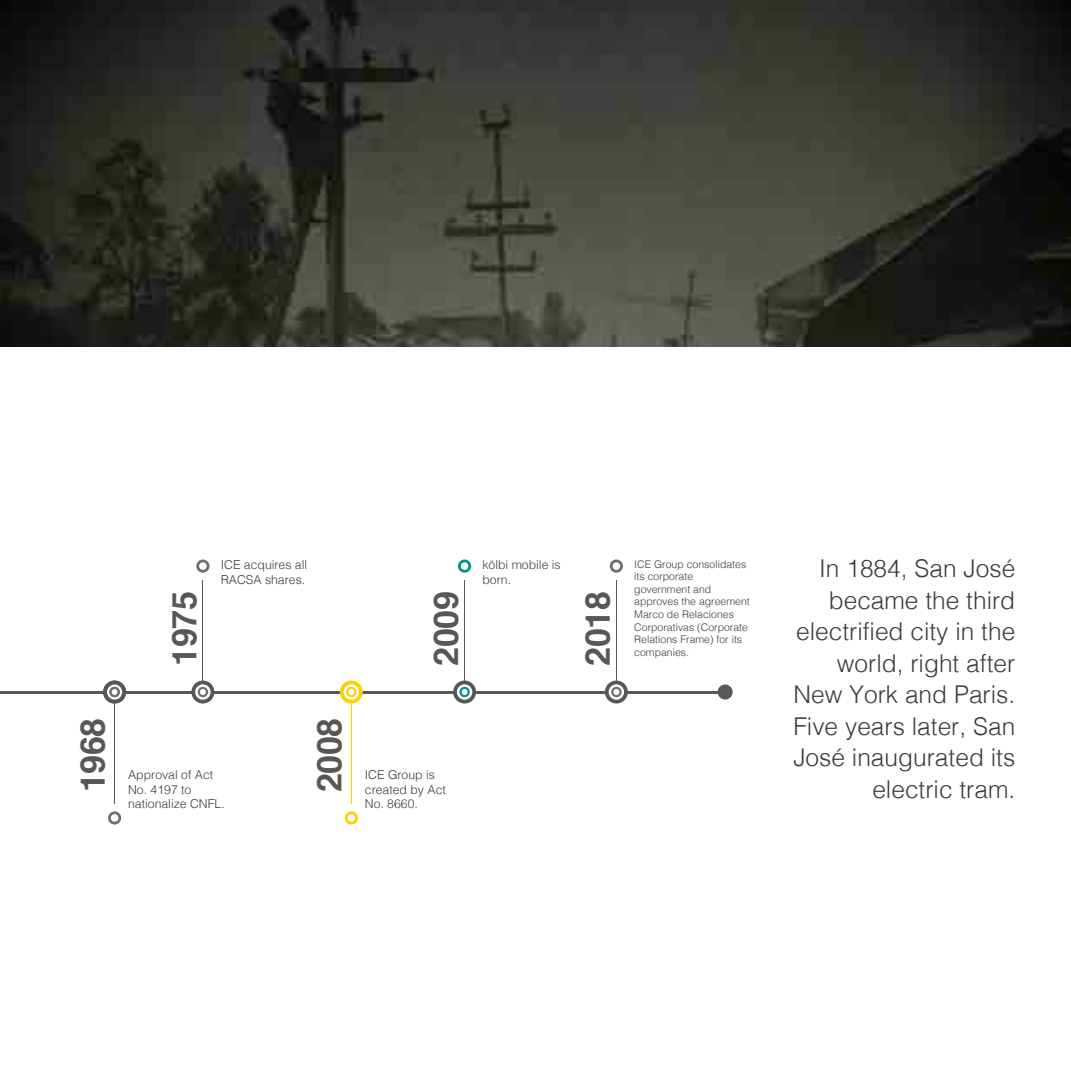
<style>
.page{position:relative;width:1071px;height:1071px;background:#fff}
.page>*{position:absolute;margin:0;border:0;box-sizing:border-box;transform-origin:0 0}
.t1{font:700 34.12px "Helvetica";letter-spacing:-.01em;color:#575756}
.t2{font:300 24.5px/31.5px "Helvetica";color:#3c3c3b;text-align:right}
.t3{font:300 12.25px/14.7px "Helvetica";color:#3c3c3b}
.t4{font:300 10.5px/12.6px "Helvetica";color:#3c3c3b}
</style>
<div class="page">
<img style="left:0;top:0;width:1071px;height:346px">
<div style="left:718px;top:685px;width:15px;height:15px;background:#575756;border-radius:50%"></div>
<hr style="left:0;top:691px;width:107px;height:2px;background:#575756">
<hr style="left:124px;top:691px;width:68px;height:2px;background:#575756">
<hr style="left:212px;top:691px;width:128px;height:2px;background:#575756">
<hr style="left:361px;top:691px;width:93px;height:2px;background:#575756">
<hr style="left:476px;top:691px;width:69px;height:2px;background:#575756">
<hr style="left:537px;top:691px;width:69px;height:2px;background:#575756">
<hr style="left:626px;top:691px;width:95px;height:2px;background:#575756">
<svg style="left:191px;top:681px;width:23px;height:23px"></svg>
<svg style="left:196px;top:560px;width:13px;height:13px"></svg>
<hr style="left:202px;top:580px;width:1px;height:102px;background:#575756">
<svg style="left:103px;top:681px;width:23px;height:23px"></svg>
<svg style="left:108px;top:811px;width:13px;height:14px"></svg>
<hr style="left:114px;top:702px;width:1px;height:102px;background:#575756">
<svg style="left:453px;top:681px;width:23px;height:23px"></svg>
<svg style="left:458px;top:560px;width:13px;height:13px"></svg>
<hr style="left:464px;top:580px;width:1px;height:102px;background:#575756">
<svg style="left:340px;top:681px;width:23px;height:23px"></svg>
<svg style="left:345px;top:811px;width:13px;height:14px"></svg>
<hr style="left:351px;top:702px;width:1px;height:102px;background:#ffd000">
<svg style="left:605px;top:681px;width:23px;height:23px"></svg>
<svg style="left:610px;top:560px;width:13px;height:13px"></svg>
<hr style="left:616px;top:580px;width:1px;height:102px;background:#575756">
<h1 class="t1" style="left:65px;top:792px;width:76px;rotate:-90deg">1968</h1>
<h1 class="t1" style="left:157px;top:666px;width:76px;rotate:-90deg">1975</h1>
<p class="t3" style="left:221px;top:556px;width:88px">ICE acquires all<br>RACSA shares.</p>
<p class="t3" style="left:128px;top:766px;width:98px">Approval of Act<br>No. 4197 to nationalize CNFL.</p>
<h1 class="t1" style="left:302px;top:792px;width:76px;rotate:-90deg">2008</h1>
<h1 class="t1" style="left:418px;top:666px;width:76px;rotate:-90deg">2009</h1>
<p class="t3" style="left:365px;top:766px;width:83px">ICE Group is created by Act<br>No. 8660.</p>
<p class="t3" style="left:482px;top:556px;width:80px">kölbi mobile is born.</p>
<h1 class="t1" style="left:570px;top:666px;width:76px;rotate:-90deg">2018</h1>
<p class="t4" style="left:634px;top:557px;width:117px">ICE Group consolidates its corporate government and approves the agreement<br>Marco de Relaciones<br>Corporativas (Corporate<br>Relations Frame) for its companies.</p>
<h2 class="t2" style="left:793px;top:551px;width:223px">In 1884, San José became the third electrified city in the world, right after<br>New York and Paris.<br>Five years later, San<br>José inaugurated its electric tram.</h2>
</div>
